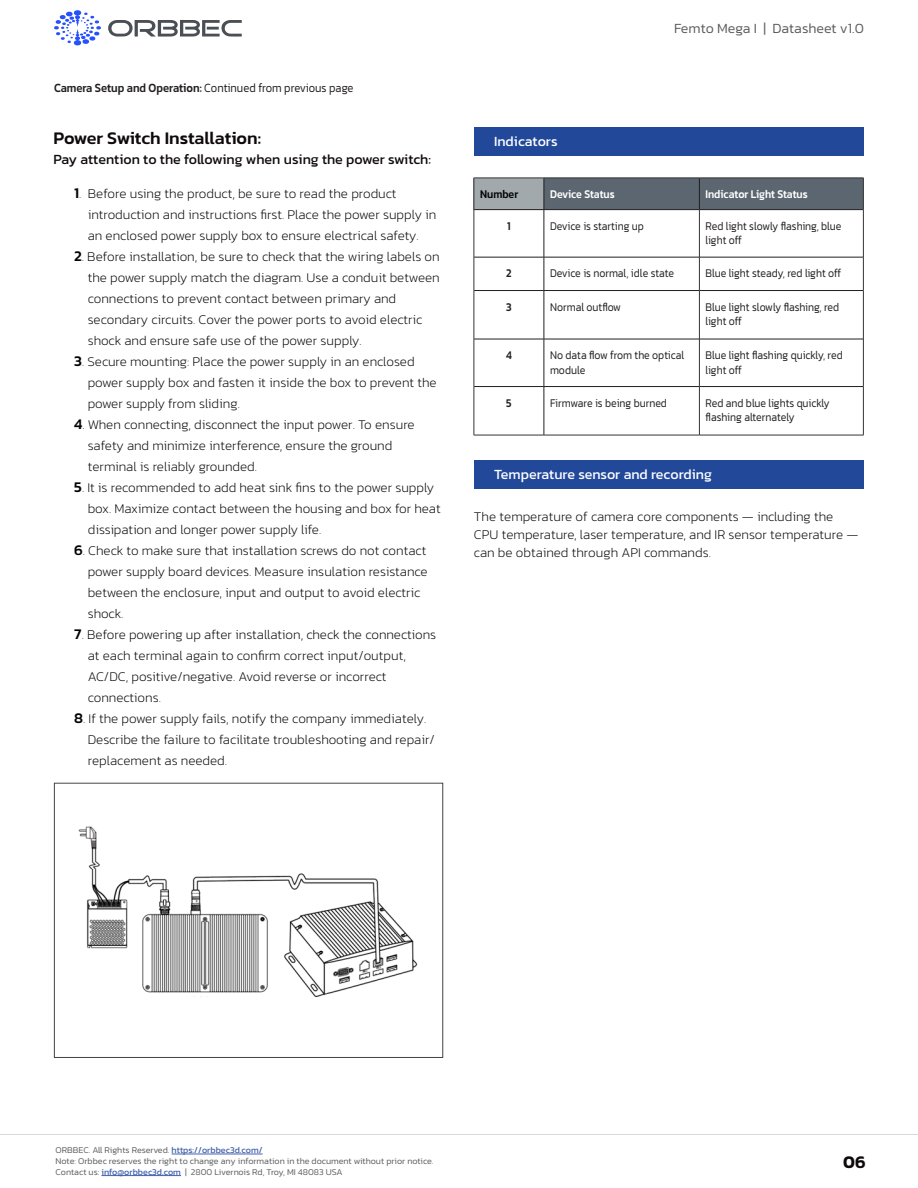
<style>
.page{position:relative;width:918px;height:1188px;background:#fff}
.page>*{position:absolute;margin:0;border:0;box-sizing:border-box;transform-origin:0 0}
.t1{font:500 18px "Kanit";color:#0f090c}
.t2{font:600 18px "Kanit";color:#0f090c}
.t3{font:14.25px "Kanit";color:#0f090c}
.t4{font:14.25px "Kanit";color:#fff}
.t5{font:300 14.25px "Kanit";color:#5d5f5e}
.t6{font:200 13.5px/21px "Kanit";color:#040503}
.t7{font:300 12.75px "Kanit";color:#231f20;scale:.88 1}
.t8{font:300 12px/14.4px "Kanit";color:#231f20;scale:.88 1}
.t9{font:500 12px "Kanit";color:#fff;scale:.88 1}
.t10{font:500 12px "Kanit";color:#040503;scale:.88 1}
.t11{font:500 12px "Kanit";color:#231f20;scale:.88 1}
.t12{font:300 9px "Kanit";color:#5d5f5e}
.s1{font-weight:500}
.s2{font-weight:500;font-size:15px}
.s3{font-weight:400;color:#4160ac}
</style>
<div class="page">
<svg style="left:108px;top:20px;width:134px;height:17px"></svg>
<svg style="left:54px;top:10px;width:47px;height:35px"></svg>
<hr style="left:0;top:1134px;width:918px;height:1px;background:#d9d9d9">
<hr style="left:172px;top:1154px;width:91px;height:1px;background:#4160ac">
<hr style="left:101px;top:1175px;width:80px;height:1px;background:#4160ac">
<div style="left:474px;top:127px;width:390px;height:29px;background:#22489a"></div>
<div style="left:474px;top:178px;width:70px;height:32px;background:#a2a9ad"></div>
<div style="left:545px;top:179px;width:318px;height:30px;background:#5b6670"></div>
<hr style="left:544px;top:178px;width:1px;height:31px;background:#231f20">
<hr style="left:699px;top:178px;width:1px;height:31px;background:#231f20">
<hr style="left:474px;top:209px;width:70px;height:1px;background:#231f20">
<hr style="left:544px;top:209px;width:155px;height:1px;background:#231f20">
<hr style="left:544px;top:210px;width:1px;height:47px;background:#231f20">
<hr style="left:699px;top:209px;width:164px;height:1px;background:#231f20">
<hr style="left:474px;top:257px;width:70px;height:1px;background:#231f20">
<hr style="left:544px;top:257px;width:155px;height:1px;background:#231f20">
<hr style="left:544px;top:257px;width:1px;height:33px;background:#231f20">
<hr style="left:700px;top:257px;width:163px;height:1px;background:#231f20">
<hr style="left:474px;top:290px;width:70px;height:1px;background:#231f20">
<hr style="left:544px;top:290px;width:155px;height:1px;background:#231f20">
<hr style="left:544px;top:291px;width:1px;height:48px;background:#231f20">
<hr style="left:700px;top:290px;width:163px;height:1px;background:#231f20">
<hr style="left:474px;top:339px;width:70px;height:1px;background:#231f20">
<hr style="left:544px;top:339px;width:155px;height:1px;background:#231f20">
<hr style="left:544px;top:339px;width:1px;height:47px;background:#231f20">
<hr style="left:700px;top:339px;width:163px;height:1px;background:#231f20">
<hr style="left:474px;top:386px;width:70px;height:1px;background:#231f20">
<hr style="left:544px;top:386px;width:155px;height:1px;background:#231f20">
<hr style="left:544px;top:387px;width:1px;height:48px;background:#231f20">
<hr style="left:700px;top:386px;width:163px;height:1px;background:#231f20">
<hr style="left:474px;top:178px;width:70px;height:1px;background:#353435">
<hr style="left:474px;top:178px;width:1px;height:32px;background:#353435">
<hr style="left:544px;top:178px;width:155px;height:1px;background:#353435">
<hr style="left:699px;top:178px;width:165px;height:1px;background:#353435">
<hr style="left:863px;top:178px;width:1px;height:32px;background:#353435">
<hr style="left:474px;top:210px;width:1px;height:47px;background:#353435">
<hr style="left:699px;top:210px;width:1px;height:47px;background:#353435">
<hr style="left:863px;top:210px;width:1px;height:47px;background:#353435">
<hr style="left:474px;top:257px;width:1px;height:34px;background:#353435">
<hr style="left:699px;top:257px;width:1px;height:34px;background:#353435">
<hr style="left:863px;top:257px;width:1px;height:34px;background:#353435">
<hr style="left:474px;top:291px;width:1px;height:48px;background:#353435">
<hr style="left:699px;top:291px;width:1px;height:48px;background:#353435">
<hr style="left:863px;top:291px;width:1px;height:48px;background:#353435">
<hr style="left:474px;top:339px;width:1px;height:48px;background:#353435">
<hr style="left:699px;top:339px;width:1px;height:48px;background:#353435">
<hr style="left:863px;top:339px;width:1px;height:48px;background:#353435">
<hr style="left:474px;top:387px;width:1px;height:48px;background:#353435">
<hr style="left:699px;top:387px;width:1px;height:48px;background:#353435">
<hr style="left:863px;top:387px;width:1px;height:48px;background:#353435">
<hr style="left:474px;top:435px;width:70px;height:1px;background:#353435">
<hr style="left:544px;top:435px;width:155px;height:1px;background:#353435">
<hr style="left:699px;top:435px;width:165px;height:1px;background:#353435">
<div style="left:54px;top:783px;width:389px;height:275px;border:1px solid #231f20"></div>
<img style="left:78px;top:826px;width:340px;height:171px">
<div style="left:474px;top:460px;width:390px;height:29px;background:#22489a"></div>
<p class="t7" style="left:54px;top:79px;width:342px"><span class="s1">Camera Setup and Operation:</span> Continued from previous page</p>
<p class="t1" style="left:53px;top:125px;width:209px">Power Switch Installation:</p>
<p class="t3" style="left:53px;top:149px;width:379px">Pay attention to the following when using the power switch:</p>
<p class="t6" style="left:88px;top:183px;width:350px;text-indent:-14px"><span class="s2">1</span>. Before using the product, be sure to read the product introduction and instructions first. Place the power supply in an enclosed power supply box to ensure electrical safety.</p>
<p class="t6" style="left:88px;top:246px;width:354px;text-indent:-14px"><span class="s2">2</span>. Before installation, be sure to check that the wiring labels on the power supply match the diagram. Use a conduit between connections to prevent contact between primary and secondary circuits. Cover the power ports to avoid electric shock and ensure safe use of the power supply.</p>
<p class="t6" style="left:88px;top:351px;width:350px;text-indent:-14px"><span class="s2">3</span>. Secure mounting: Place the power supply in an enclosed power supply box and fasten it inside the box to prevent the power supply from sliding.</p>
<p class="t6" style="left:88px;top:414px;width:329px;text-indent:-14px"><span class="s2">4</span>. When connecting, disconnect the input power. To ensure safety and minimize interference, ensure the ground terminal is reliably grounded.</p>
<p class="t6" style="left:88px;top:477px;width:355px;text-indent:-14px"><span class="s2">5</span>. It is recommended to add heat sink fins to the power supply box. Maximize contact between the housing and box for heat dissipation and longer power supply life.</p>
<p class="t6" style="left:88px;top:540px;width:342px;text-indent:-14px"><span class="s2">6</span>. Check to make sure that installation screws do not contact power supply board devices. Measure insulation resistance between the enclosure, input and output to avoid electric shock.</p>
<p class="t6" style="left:88px;top:624px;width:350px;text-indent:-14px"><span class="s2">7</span>. Before powering up after installation, check the connections at each terminal again to confirm correct input/output, AC/DC, positive/negative. Avoid reverse or incorrect connections.</p>
<p class="t6" style="left:88px;top:708px;width:349px;text-indent:-14px"><span class="s2">8</span>. If the power supply fails, notify the company immediately.<br>Describe the failure to facilitate troubleshooting and repair/ replacement as needed.</p>
<p class="t4" style="left:494px;top:131px;width:65px">Indicators</p>
<p class="t5" style="left:674px;top:18px;width:191px">Femto Mega I | Datasheet v1.0</p>
<p class="t10" style="left:480px;top:185px;width:45px">Number</p>
<p class="t9" style="left:550px;top:185px;width:75px">Device Status</p>
<p class="t9" style="left:706px;top:185px;width:118px">Indicator Light Status</p>
<p class="t11" style="left:507px;top:217px;width:6px">1</p>
<p class="t8" style="left:550px;top:219px;width:108px">Device is starting up</p>
<p class="t8" style="left:706px;top:219px;width:156px">Red light slowly flashing, blue light off</p>
<p class="t11" style="left:506px;top:264px;width:8px">2</p>
<p class="t8" style="left:550px;top:266px;width:142px">Device is normal, idle state</p>
<p class="t8" style="left:706px;top:266px;width:156px">Blue light steady, red light off</p>
<p class="t11" style="left:506px;top:298px;width:8px">3</p>
<p class="t8" style="left:550px;top:299px;width:82px">Normal outflow</p>
<p class="t8" style="left:706px;top:299px;width:153px">Blue light slowly flashing, red light off</p>
<p class="t11" style="left:506px;top:346px;width:8px">4</p>
<p class="t8" style="left:550px;top:348px;width:154px">No data flow from the optical module</p>
<p class="t8" style="left:706px;top:348px;width:157px">Blue light flashing quickly, red light off</p>
<p class="t11" style="left:506px;top:394px;width:8px">5</p>
<p class="t8" style="left:550px;top:395px;width:134px">Firmware is being burned</p>
<p class="t8" style="left:706px;top:395px;width:143px">Red and blue lights quickly flashing alternately</p>
<p class="t4" style="left:494px;top:464px;width:219px">Temperature sensor and recording</p>
<p class="t6" style="left:474px;top:506px;width:361px">The temperature of camera core components — including the</p>
<p class="t6" style="left:474px;top:525px;width:386px;line-height:18px">CPU temperature, laser temperature, and IR sensor temperature — can be obtained through API commands.</p>
<p class="t12" style="left:56px;top:1144px;width:209px">ORBBEC. All Rights Reserved. <span class="s3">https://orbbec3d.com/</span></p>
<p class="t12" style="left:56px;top:1155px;width:380px">Note: Orbbec reserves the right to change any information in the document without prior notice.</p>
<p class="t12" style="left:56px;top:1165px;width:289px">Contact us: <span class="s3">info@orbbec3d.com</span> | 2800 Livernois Rd, Troy, MI 48083 USA</p>
<p class="t2" style="left:843px;top:1148px;width:24px">06</p>
</div>
